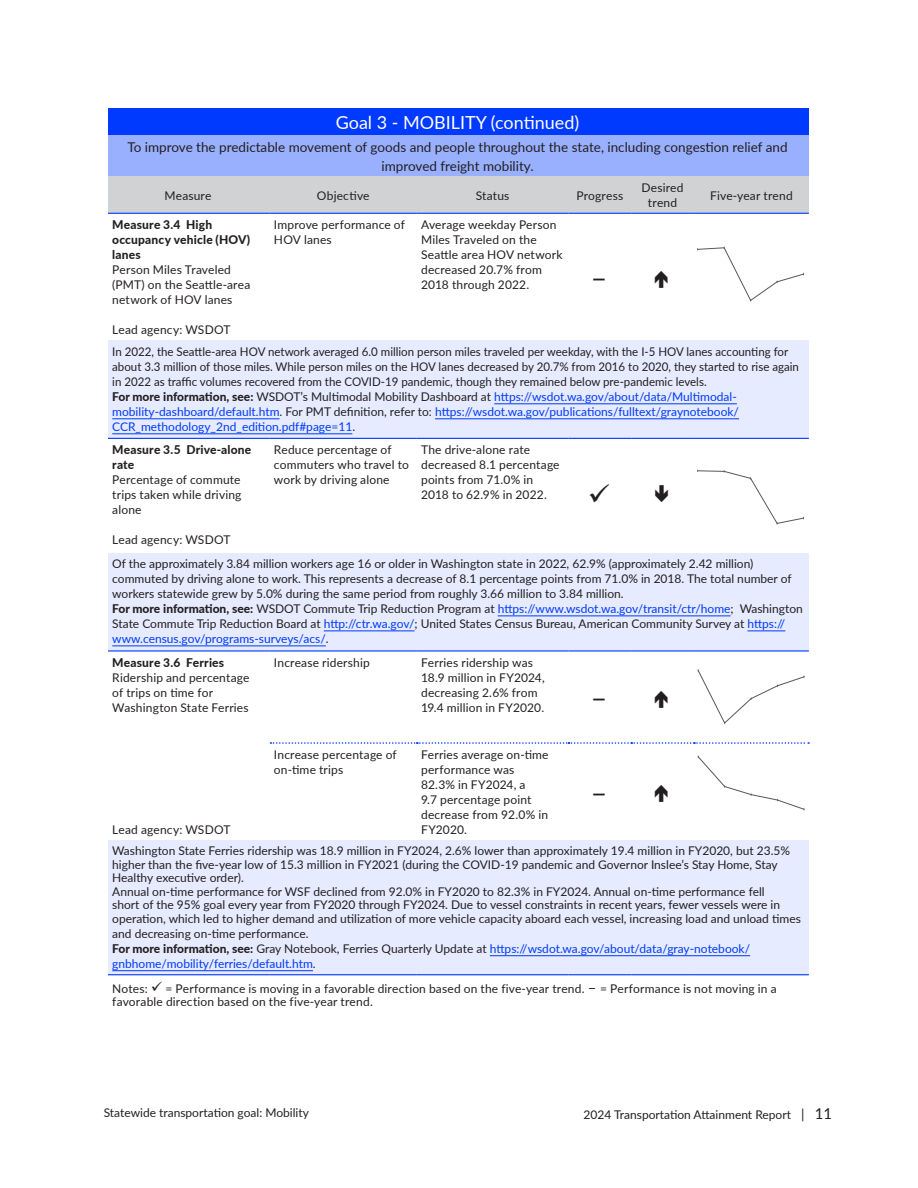
<style>
.page{position:relative;width:918px;height:1188px;background:#fff}
.page>*{position:absolute;margin:0;border:0;box-sizing:border-box;transform-origin:0 0}
.t1{font:28.5px "Lato";color:#231f20}
.t2{font:18px "Lato";color:#fff}
.t3{font:13.5px/18.8px "Lato";color:#231f20;text-align:center}
.t4{font:12px/15px "Lato";color:#231f20}
.t5{font:12px/15px "Lato";color:#0039ff}
.t6{font:12px/15px "Lato";color:#231f20;scale:.96 1}
.t7{font:800 12px/15px "Lato";letter-spacing:.015em;color:#231f20}
.s1{font-weight:800;color:#231f20}
.s2{color:#231f20}
.s3{font-weight:800}
.s4{color:#0039ff}
.s5{font-size:15px}
.s6{font-size:13.5px}
</style>
<div class="page">
<div style="left:108px;top:108px;width:701px;height:27px;background:#0039ff"></div>
<div style="left:108px;top:135px;width:701px;height:42px;background:#99b0ff"></div>
<div style="left:108px;top:177px;width:162px;height:36px;background:#d1d2d4"></div>
<div style="left:270px;top:177px;width:147px;height:36px;background:#d1d2d4"></div>
<div style="left:417px;top:177px;width:151px;height:36px;background:#d1d2d4"></div>
<div style="left:568px;top:177px;width:63px;height:36px;background:#d1d2d4"></div>
<div style="left:631px;top:177px;width:63px;height:36px;background:#d1d2d4"></div>
<div style="left:694px;top:177px;width:115px;height:36px;background:#d1d2d4"></div>
<div style="left:108px;top:340px;width:701px;height:98px;background:#e6ebff"></div>
<div style="left:108px;top:552px;width:701px;height:99px;background:#e6ebff"></div>
<div style="left:108px;top:840px;width:701px;height:135px;background:#e6ebff"></div>
<svg style="left:270px;top:742px;width:539px;height:2px"></svg>
<hr style="left:108px;top:213px;width:162px;height:1px;background:#0039ff">
<hr style="left:270px;top:213px;width:147px;height:1px;background:#0039ff">
<hr style="left:417px;top:213px;width:151px;height:1px;background:#0039ff">
<hr style="left:568px;top:213px;width:63px;height:1px;background:#0039ff">
<hr style="left:631px;top:213px;width:63px;height:1px;background:#0039ff">
<hr style="left:694px;top:213px;width:115px;height:1px;background:#0039ff">
<hr style="left:108px;top:650px;width:162px;height:2px;background:#0039ff">
<hr style="left:270px;top:650px;width:147px;height:2px;background:#0039ff">
<hr style="left:417px;top:650px;width:151px;height:2px;background:#0039ff">
<hr style="left:568px;top:650px;width:63px;height:2px;background:#0039ff">
<hr style="left:631px;top:650px;width:63px;height:2px;background:#0039ff">
<hr style="left:694px;top:650px;width:115px;height:2px;background:#0039ff">
<hr style="left:108px;top:974px;width:162px;height:1px;background:#0039ff">
<hr style="left:270px;top:974px;width:147px;height:1px;background:#0039ff">
<hr style="left:417px;top:974px;width:151px;height:1px;background:#0039ff">
<hr style="left:568px;top:974px;width:63px;height:1px;background:#0039ff">
<hr style="left:631px;top:974px;width:63px;height:1px;background:#0039ff">
<hr style="left:694px;top:974px;width:115px;height:1px;background:#0039ff">
<hr style="left:108px;top:438px;width:162px;height:1px;background:#0039ff">
<hr style="left:270px;top:438px;width:147px;height:1px;background:#0039ff">
<hr style="left:417px;top:438px;width:151px;height:1px;background:#0039ff">
<hr style="left:568px;top:438px;width:63px;height:1px;background:#0039ff">
<hr style="left:631px;top:438px;width:63px;height:1px;background:#0039ff">
<hr style="left:694px;top:438px;width:115px;height:1px;background:#0039ff">
<hr style="left:494px;top:404px;width:243px;height:1px;background:#0039ff">
<hr style="left:112px;top:419px;width:168px;height:1px;background:#0039ff">
<hr style="left:435px;top:419px;width:304px;height:1px;background:#0039ff">
<hr style="left:112px;top:434px;width:240px;height:1px;background:#0039ff">
<hr style="left:498px;top:616px;width:233px;height:1px;background:#0039ff">
<hr style="left:324px;top:631px;width:91px;height:1px;background:#0039ff">
<hr style="left:747px;top:631px;width:38px;height:1px;background:#0039ff">
<hr style="left:112px;top:646px;width:214px;height:1px;background:#0039ff">
<hr style="left:490px;top:955px;width:260px;height:1px;background:#0039ff">
<hr style="left:112px;top:970px;width:201px;height:1px;background:#0039ff">
<svg style="left:697px;top:755px;width:108px;height:56px"></svg>
<svg style="left:697px;top:669px;width:108px;height:56px"></svg>
<svg style="left:697px;top:469px;width:107px;height:56px"></svg>
<svg style="left:697px;top:246px;width:107px;height:56px"></svg>
<p class="t2" style="left:336px;top:109px;width:245px">Goal 3 - MOBILITY (continued)</p>
<p class="t3" style="left:127px;top:137px;width:662px">To improve the predictable movement of goods and people throughout the state, including congestion relief and improved freight mobility.</p>
<p class="t4" style="left:164px;top:187px;width:48px">Measure</p>
<p class="t4" style="left:317px;top:187px;width:54px">Objective</p>
<p class="t4" style="left:476px;top:187px;width:35px">Status</p>
<p class="t4" style="left:576px;top:187px;width:48px">Progress</p>
<p class="t4" style="left:642px;top:180px;width:44px;text-align:center">Desired trend</p>
<p class="t4" style="left:710px;top:187px;width:84px">Five-year trend</p>
<p class="t7" style="left:112px;top:217px;width:140px">Measure 3.4 High occupancy vehicle (HOV) lanes</p>
<p class="t4" style="left:112px;top:262px;width:140px">Person Miles Traveled (PMT) on the Seattle-area network of HOV lanes</p>
<p class="t4" style="left:112px;top:322px;width:120px">Lead agency: WSDOT</p>
<p class="t4" style="left:274px;top:217px;width:132px">Improve performance of<br>HOV lanes</p>
<p class="t4" style="left:421px;top:217px;width:143px">Average weekday Person<br>Miles Traveled on the<br>Seattle area HOV network decreased 20.7% from<br>2018 through 2022.</p>
<p class="t1" style="left:591px;top:258px;width:18px">–</p>
<p class="t6" style="left:112px;top:344px;width:717px">In 2022, the Seattle-area HOV network averaged 6.0 million person miles traveled per weekday, with the I-5 HOV lanes accounting for about 3.3 million of those miles. While person miles on the HOV lanes decreased by 20.7% from 2016 to 2020, they started to rise again in 2022 as traffic volumes recovered from the COVID-19 pandemic, though they remained below pre-pandemic levels.</p>
<p class="t5" style="left:112px;top:389px;width:628px"><span class="s1">For more information, see:</span> <span class="s2">WSDOT’s Multimodal Mobility Dashboard at</span> https://wsdot.wa.gov/about/data/Multimodal&shy;mobility-dashboard/default.htm<span class="s2">. For PMT definition, refer to:</span> https://wsdot.wa.gov/publications/fulltext/graynotebook/<br>CCR_methodology_2nd_edition.pdf#page=11<span class="s2">.</span></p>
<p class="t7" style="left:112px;top:442px;width:141px">Measure 3.5 Drive-alone</p>
<p class="t7" style="left:112px;top:457px;width:24px">rate</p>
<p class="t4" style="left:112px;top:472px;width:131px;text-align:justify">Percentage of commute trips taken while driving alone</p>
<p class="t4" style="left:112px;top:532px;width:120px">Lead agency: WSDOT</p>
<p class="t4" style="left:274px;top:442px;width:136px">Reduce percentage of commuters who travel to work by driving alone</p>
<p class="t4" style="left:421px;top:442px;width:140px">The drive-alone rate decreased 8.1 percentage points from 71.0% in<br>2018 to 62.9% in 2022.</p>
<p class="t4" style="left:112px;top:556px;width:681px">Of the approximately 3.84 million workers age 16 or older in Washington state in 2022, 62.9% (approximately 2.42 million) commuted by driving alone to work. This represents a decrease of 8.1 percentage points from 71.0% in 2018. The total number of workers statewide grew by 5.0% during the same period from roughly 3.66 million to 3.84 million.</p>
<p class="t4" style="left:112px;top:601px;width:692px"><span class="s3">For more information, see:</span> WSDOT Commute Trip Reduction Program at <span class="s4">https://www.wsdot.wa.gov/transit/ctr/home</span>; Washington<br>State Commute Trip Reduction Board at <span class="s4">http://ctr.wa.gov/</span>; United States Census Bureau, American Community Survey at <span class="s4">https:// www.census.gov/programs-surveys/acs/</span>.</p>
<p class="t7" style="left:112px;top:654px;width:113px">Measure 3.6 Ferries</p>
<p class="t4" style="left:112px;top:669px;width:139px">Ridership and percentage of trips on time for<br>Washington State Ferries</p>
<p class="t4" style="left:274px;top:654px;width:97px">Increase ridership</p>
<p class="t4" style="left:421px;top:654px;width:113px">Ferries ridership was</p>
<p class="t4" style="left:421px;top:669px;width:125px">18.9 million in FY2024, decreasing 2.6% from</p>
<p class="t4" style="left:421px;top:699px;width:125px">19.4 million in FY2020.</p>
<p class="t1" style="left:591px;top:678px;width:18px">–</p>
<p class="t4" style="left:112px;top:821px;width:120px">Lead agency: WSDOT</p>
<p class="t4" style="left:274px;top:746px;width:124px">Increase percentage of on-time trips</p>
<p class="t4" style="left:421px;top:746px;width:129px">Ferries average on-time performance was<br>82.3% in FY2024, a</p>
<p class="t4" style="left:421px;top:791px;width:129px">9.7 percentage point decrease from 92.0% in</p>
<p class="t4" style="left:421px;top:821px;width:48px">FY2020.</p>
<p class="t1" style="left:591px;top:772px;width:18px">–</p>
<p class="t4" style="left:112px;top:844px;width:679px;line-height:13.5px">Washington State Ferries ridership was 18.9 million in FY2024, 2.6% lower than approximately 19.4 million in FY2020, but 23.5% higher than the five-year low of 15.3 million in FY2021 (during the COVID-19 pandemic and Governor Inslee’s Stay Home, Stay<br>Healthy executive order).</p>
<p class="t4" style="left:112px;top:884px;width:690px;line-height:13.5px">Annual on-time performance for WSF declined from 92.0% in FY2020 to 82.3% in FY2024. Annual on-time performance fell<br>short of the 95% goal every year from FY2020 through FY2024. Due to vessel constraints in recent years, fewer vessels were in operation, which led to higher demand and utilization of more vehicle capacity aboard each vessel, increasing load and unload times</p>
<p class="t4" style="left:112px;top:926px;width:198px">and decreasing on-time performance.</p>
<p class="t5" style="left:112px;top:941px;width:639px"><span class="s1">For more information, see:</span> <span class="s2">Gray Notebook, Ferries Quarterly Update at</span> https://wsdot.wa.gov/about/data/gray-notebook/ gnbhome/mobility/ferries/default.htm<span class="s2">.</span></p>
<p class="t4" style="left:112px;top:981px;width:666px;line-height:13.5px">Notes: ✓ = Performance is moving in a favorable direction based on the five-year trend. <span class="s5">–</span> = Performance is not moving in a favorable direction based on the five-year trend.</p>
<p class="t4" style="left:104px;top:1104px;width:207px">Statewide transportation goal: Mobility</p>
<p class="t4" style="left:584px;top:1106px;width:250px">2024 Transportation Attainment Report <span class="s6">|</span> <span class="s5">11</span></p>
</div>
